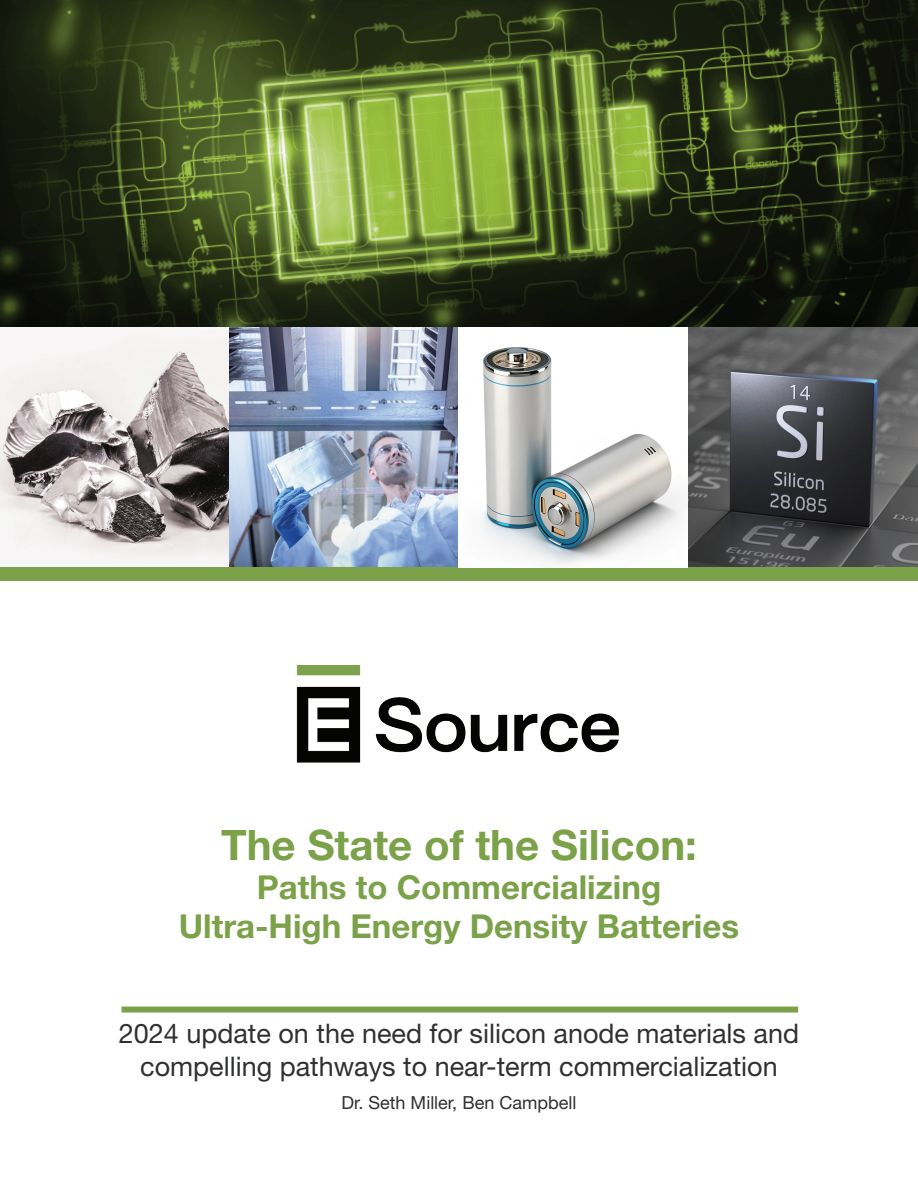
<style>
.page{position:relative;width:918px;height:1188px;background:#fff}
.page>*{position:absolute;margin:0;border:0;box-sizing:border-box;transform-origin:0 0}
.t1{font:700 42px "Helvetica Neue LT Std";color:#7ba149}
.t2{font:700 33px/39px "Helvetica Neue LT Std";color:#7ba149;text-align:center}
.t3{font:27px/33px "Helvetica Neue LT Std";color:#2f3030;text-align:center}
.t4{font:18px "Helvetica Neue LT Std";color:#2f3030}
</style>
<div class="page">
<div style="left:0;top:381px;width:918px;height:199px;background:#7ba149"></div>
<img style="left:0;top:0;width:918px;height:327px">
<svg style="left:0;top:327px;width:230px;height:240px"></svg>
<img style="left:230px;top:327px;width:229px;height:240px">
<svg style="left:688px;top:327px;width:230px;height:240px;background:#515255"></svg>
<img style="left:297px;top:665px;width:322px;height:97px">
<div style="left:122px;top:1007px;width:676px;height:6px;background:#7ba149"></div>
<img style="left:459px;top:347px;width:229px;height:220px">
<h1 class="t1" style="left:221px;top:819px;width:477px">The State of the Silicon:</h1>
<p class="t2" style="left:179px;top:867px;width:562px">Paths to Commercializing<br>Ultra-High Energy Density Batteries</p>
<p class="t3" style="left:119px;top:1016px;width:682px">2024 update on the need for silicon anode materials and compelling pathways to near-term commercialization</p>
<p class="t4" style="left:342px;top:1092px;width:236px">Dr. Seth Miller, Ben Campbell</p>
</div>
